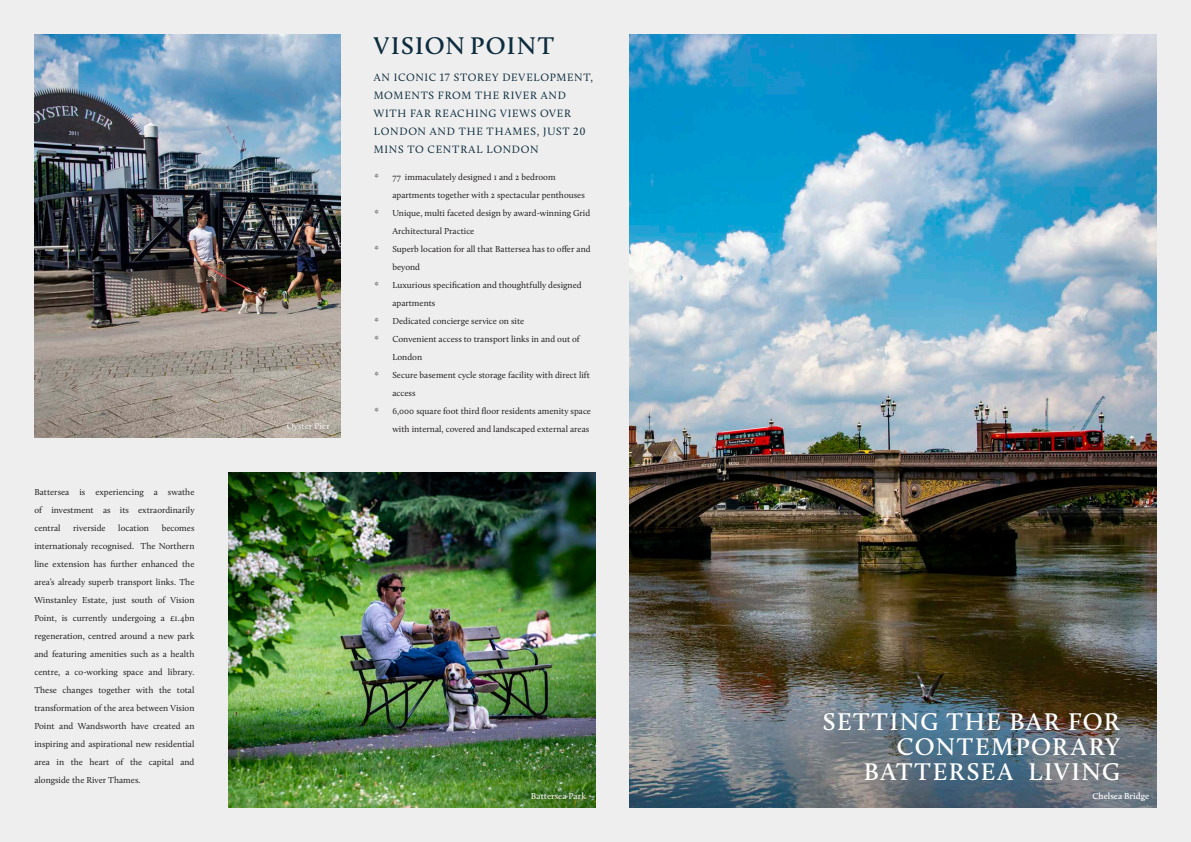
<style>
.page{position:relative;width:1191px;height:842px;background:#edeeed}
.page>*{position:absolute;margin:0;border:0;box-sizing:border-box;transform-origin:0 0}
.t1{font:600 25px/25px "Calluna";letter-spacing:.06em;color:#fff;text-align:right}
.t2{font:600 25px "Calluna";letter-spacing:.06em;color:#0e2c3f}
.t3{font:11px/18px "Calluna";letter-spacing:.07em;color:#0e2c3f}
.t4{font:9px/18px "Calluna";color:#231f20}
.t5{font:600 9px "Calluna";color:#eeeae7}
.t6{font:600 9px "Calluna";color:#fff}
.t7{font:600 9px "Calluna";color:#edeeed}
</style>
<div class="page">
<img style="left:228px;top:473px;width:367px;height:335px">
<img style="left:34px;top:34px;width:306px;height:403px">
<img style="left:629px;top:35px;width:528px;height:773px">
<p class="t4" style="left:34px;top:483px;width:162px;text-align:justify">Battersea is experiencing a swathe of investment as its extraordinarily central</p>
<p class="t4" style="left:34px;top:519px;width:162px;text-align:justify;text-indent:127px">becomes internationaly recognised. The Northern line extension has further enhanced the area’s already superb transport links. The Winstanley Estate, just south of Vision Point, is currently undergoing a £1.4bn regeneration, centred around a new park and featuring amenities such as a health centre, a co-working space and library.<br>These changes together with the total transformation of the area between Vision Point and Wandsworth have created an inspiring and aspirational new residential area in the heart of the capital and alongside the River Thames.</p>
<p class="t4" style="left:73px;top:519px;width:34px">riverside</p>
<p class="t4" style="left:118px;top:519px;width:32px">location</p>
<p class="t7" style="left:287px;top:420px;width:45px">Oyster Pier</p>
<p class="t2" style="left:374px;top:30px;width:182px">VISION POINT</p>
<p class="t3" style="left:374px;top:68px;width:221px">AN ICONIC 17 STOREY DEVELOPMENT,<br>MOMENTS FROM THE RIVER AND<br>WITH FAR REACHING VIEWS OVER<br>LONDON AND THE THAMES, JUST 20<br>MINS TO CENTRAL LONDON</p>
<p class="t4" style="left:392px;top:168px;width:194px;text-indent:-18px">* 77 immaculately designed 1 and 2 bedroom apartments together with 2 spectacular penthouses</p>
<p class="t4" style="left:392px;top:204px;width:199px;text-indent:-18px">* Unique, multi faceted design by award-winning Grid<br>Architectural Practice</p>
<p class="t4" style="left:392px;top:240px;width:200px;text-indent:-18px">* Superb location for all that Battersea has to offer and beyond</p>
<p class="t4" style="left:392px;top:276px;width:191px;text-indent:-18px">* Luxurious specification and thoughtfully designed apartments</p>
<p class="t4" style="left:374px;top:312px;width:151px">* Dedicated concierge service on site</p>
<p class="t4" style="left:392px;top:330px;width:189px;text-indent:-18px">* Convenient access to transport links in and out of<br>London</p>
<p class="t4" style="left:392px;top:366px;width:199px;text-indent:-18px">* Secure basement cycle storage facility with direct lift access</p>
<p class="t4" style="left:374px;top:402px;width:218px;text-align:right">* 6,000 square foot third floor residents amenity space with internal, covered and landscaped external areas</p>
<p class="t1" style="left:823px;top:708px;width:298px">SETTING THE BAR FOR<br>CONTEMPORARY</p>
<p class="t1" style="left:864px;top:758px;width:257px">BATTERSEA LIVING</p>
<p class="t5" style="left:531px;top:790px;width:57px">Battersea Park</p>
<p class="t6" style="left:1092px;top:790px;width:58px">Chelsea Bridge</p>
</div>
